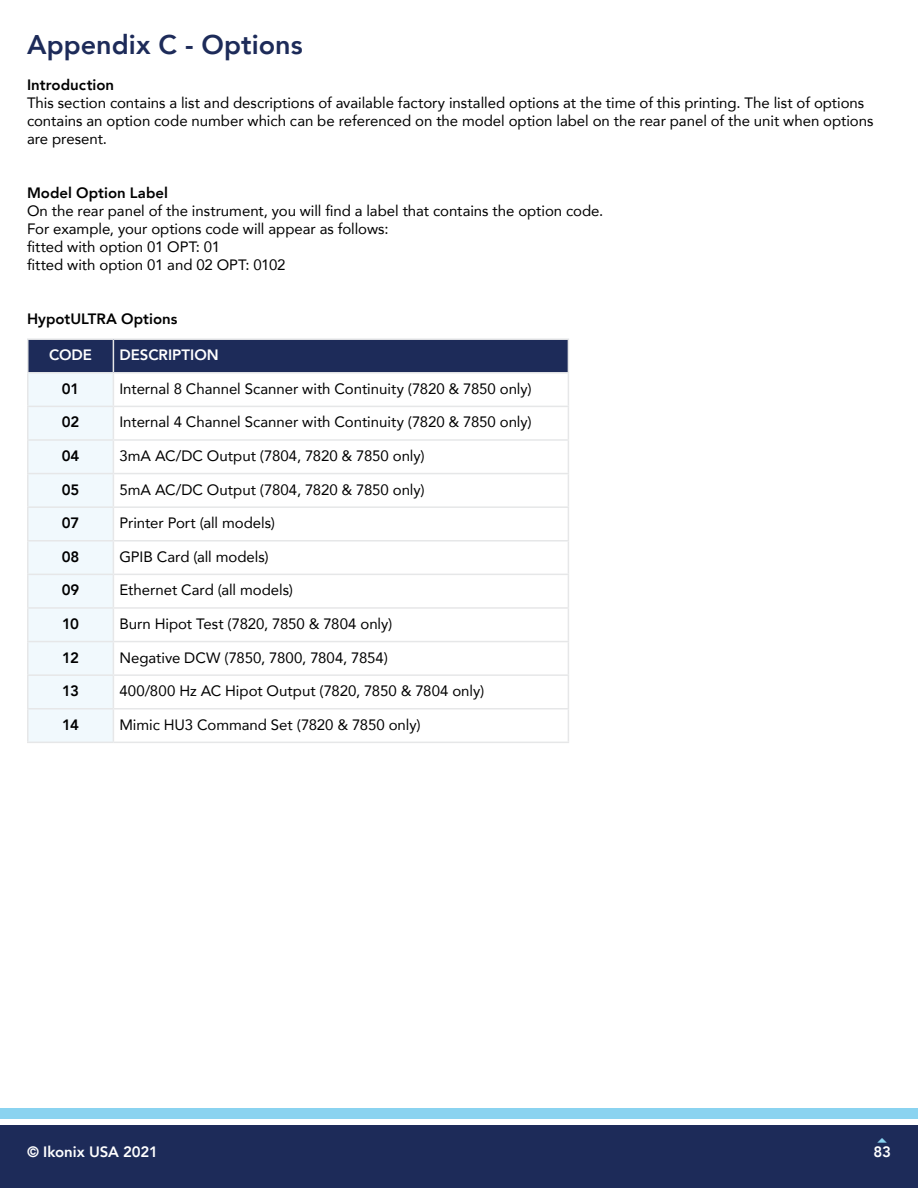
<style>
.page{position:relative;width:918px;height:1188px;background:#fff}
.page>*{position:absolute;margin:0;border:0;box-sizing:border-box;transform-origin:0 0}
.t1{font:800 27px "Avenir";color:#1d2b59}
.t2{font:15px/18px "Avenir";letter-spacing:-.005em;color:#000}
.t3{font:800 15px "Avenir";color:#000}
.t4{font:800 15px "Avenir";color:#fff}
</style>
<div class="page">
<div style="left:0;top:1108px;width:918px;height:11px;background:#8ad3f0"></div>
<div style="left:0;top:1125px;width:918px;height:63px;background:#1d2b59"></div>
<svg style="left:28px;top:340px;width:540px;height:402px"></svg>
<hr style="left:113px;top:340px;width:1px;height:32px;background:#e6e7e8">
<hr style="left:113px;top:374px;width:1px;height:32px;background:#e6e7e8">
<hr style="left:113px;top:407px;width:1px;height:32px;background:#e6e7e8">
<hr style="left:113px;top:441px;width:1px;height:32px;background:#e6e7e8">
<hr style="left:113px;top:474px;width:1px;height:32px;background:#e6e7e8">
<hr style="left:113px;top:508px;width:1px;height:32px;background:#e6e7e8">
<hr style="left:113px;top:542px;width:1px;height:32px;background:#e6e7e8">
<hr style="left:113px;top:575px;width:1px;height:32px;background:#e6e7e8">
<hr style="left:113px;top:609px;width:1px;height:32px;background:#e6e7e8">
<hr style="left:113px;top:642px;width:1px;height:32px;background:#e6e7e8">
<hr style="left:113px;top:676px;width:1px;height:32px;background:#e6e7e8">
<hr style="left:113px;top:710px;width:1px;height:32px;background:#e6e7e8">
<hr style="left:27px;top:338px;width:86px;height:2px;background:#e6e7e8">
<hr style="left:27px;top:340px;width:1px;height:32px;background:#e6e7e8">
<hr style="left:113px;top:338px;width:456px;height:2px;background:#e6e7e8">
<hr style="left:568px;top:340px;width:1px;height:32px;background:#e6e7e8">
<hr style="left:27px;top:372px;width:86px;height:2px;background:#e6e7e8">
<hr style="left:27px;top:374px;width:1px;height:32px;background:#e6e7e8">
<hr style="left:113px;top:372px;width:456px;height:2px;background:#e6e7e8">
<hr style="left:568px;top:374px;width:1px;height:32px;background:#e6e7e8">
<hr style="left:27px;top:406px;width:86px;height:1px;background:#e6e7e8">
<hr style="left:27px;top:407px;width:1px;height:32px;background:#e6e7e8">
<hr style="left:113px;top:406px;width:456px;height:1px;background:#e6e7e8">
<hr style="left:568px;top:407px;width:1px;height:32px;background:#e6e7e8">
<hr style="left:27px;top:439px;width:86px;height:2px;background:#e6e7e8">
<hr style="left:27px;top:441px;width:1px;height:32px;background:#e6e7e8">
<hr style="left:113px;top:439px;width:456px;height:2px;background:#e6e7e8">
<hr style="left:568px;top:441px;width:1px;height:32px;background:#e6e7e8">
<hr style="left:27px;top:473px;width:86px;height:1px;background:#e6e7e8">
<hr style="left:27px;top:474px;width:1px;height:32px;background:#e6e7e8">
<hr style="left:113px;top:473px;width:456px;height:1px;background:#e6e7e8">
<hr style="left:568px;top:474px;width:1px;height:32px;background:#e6e7e8">
<hr style="left:27px;top:506px;width:86px;height:2px;background:#e6e7e8">
<hr style="left:27px;top:508px;width:1px;height:32px;background:#e6e7e8">
<hr style="left:113px;top:506px;width:456px;height:2px;background:#e6e7e8">
<hr style="left:568px;top:508px;width:1px;height:32px;background:#e6e7e8">
<hr style="left:27px;top:540px;width:86px;height:2px;background:#e6e7e8">
<hr style="left:27px;top:542px;width:1px;height:32px;background:#e6e7e8">
<hr style="left:113px;top:540px;width:456px;height:2px;background:#e6e7e8">
<hr style="left:568px;top:542px;width:1px;height:32px;background:#e6e7e8">
<hr style="left:27px;top:574px;width:86px;height:1px;background:#e6e7e8">
<hr style="left:27px;top:575px;width:1px;height:32px;background:#e6e7e8">
<hr style="left:113px;top:574px;width:456px;height:1px;background:#e6e7e8">
<hr style="left:568px;top:575px;width:1px;height:32px;background:#e6e7e8">
<hr style="left:27px;top:607px;width:86px;height:2px;background:#e6e7e8">
<hr style="left:27px;top:609px;width:1px;height:32px;background:#e6e7e8">
<hr style="left:113px;top:607px;width:456px;height:2px;background:#e6e7e8">
<hr style="left:568px;top:609px;width:1px;height:32px;background:#e6e7e8">
<hr style="left:27px;top:641px;width:86px;height:1px;background:#e6e7e8">
<hr style="left:27px;top:642px;width:1px;height:32px;background:#e6e7e8">
<hr style="left:113px;top:641px;width:456px;height:1px;background:#e6e7e8">
<hr style="left:568px;top:642px;width:1px;height:32px;background:#e6e7e8">
<hr style="left:27px;top:674px;width:86px;height:2px;background:#e6e7e8">
<hr style="left:27px;top:676px;width:1px;height:32px;background:#e6e7e8">
<hr style="left:113px;top:674px;width:456px;height:2px;background:#e6e7e8">
<hr style="left:568px;top:676px;width:1px;height:32px;background:#e6e7e8">
<hr style="left:27px;top:708px;width:86px;height:2px;background:#e6e7e8">
<hr style="left:27px;top:710px;width:1px;height:32px;background:#e6e7e8">
<hr style="left:113px;top:708px;width:456px;height:2px;background:#e6e7e8">
<hr style="left:568px;top:710px;width:1px;height:32px;background:#e6e7e8">
<hr style="left:27px;top:742px;width:86px;height:1px;background:#e6e7e8">
<hr style="left:113px;top:742px;width:456px;height:1px;background:#e6e7e8">
<h1 class="t1" style="left:27px;top:20px;width:277px">Appendix C - Options</h1>
<p class="t3" style="left:27px;top:71px;width:89px">Introduction</p>
<p class="t2" style="left:27px;top:93px;width:848px">This section contains a list and descriptions of available factory installed options at the time of this printing. The list of options contains an option code number which can be referenced on the model option label on the rear panel of the unit when options are present.</p>
<p class="t3" style="left:27px;top:179px;width:143px">Model Option Label</p>
<p class="t2" style="left:27px;top:201px;width:578px">On the rear panel of the instrument, you will find a label that contains the option code.<br>For example, your options code will appear as follows:<br>fitted with option 01 OPT: 01<br>fitted with option 01 and 02 OPT: 0102</p>
<p class="t3" style="left:27px;top:305px;width:152px">HypotULTRA Options</p>
<p class="t4" style="left:49px;top:341px;width:44px">CODE</p>
<p class="t4" style="left:119px;top:341px;width:101px">DESCRIPTION</p>
<p class="t3" style="left:62px;top:375px;width:19px">01</p>
<p class="t2" style="left:119px;top:379px;width:414px">Internal 8 Channel Scanner with Continuity (7820 &amp; 7850 only)</p>
<p class="t3" style="left:62px;top:409px;width:19px">02</p>
<p class="t2" style="left:119px;top:413px;width:414px">Internal 4 Channel Scanner with Continuity (7820 &amp; 7850 only)</p>
<p class="t3" style="left:62px;top:442px;width:19px">04</p>
<p class="t2" style="left:119px;top:446px;width:307px">3mA AC/DC Output (7804, 7820 &amp; 7850 only)</p>
<p class="t3" style="left:62px;top:476px;width:19px">05</p>
<p class="t2" style="left:119px;top:480px;width:307px">5mA AC/DC Output (7804, 7820 &amp; 7850 only)</p>
<p class="t3" style="left:62px;top:509px;width:19px">07</p>
<p class="t2" style="left:119px;top:514px;width:157px">Printer Port (all models)</p>
<p class="t3" style="left:62px;top:543px;width:19px">08</p>
<p class="t2" style="left:119px;top:547px;width:151px">GPIB Card (all models)</p>
<p class="t3" style="left:62px;top:577px;width:19px">09</p>
<p class="t2" style="left:119px;top:581px;width:175px">Ethernet Card (all models)</p>
<p class="t3" style="left:62px;top:610px;width:18px">10</p>
<p class="t2" style="left:119px;top:614px;width:274px">Burn Hipot Test (7820, 7850 &amp; 7804 only)</p>
<p class="t3" style="left:62px;top:644px;width:18px">12</p>
<p class="t2" style="left:119px;top:648px;width:270px">Negative DCW (7850, 7800, 7804, 7854)</p>
<p class="t3" style="left:62px;top:677px;width:18px">13</p>
<p class="t2" style="left:119px;top:682px;width:366px">400/800 Hz AC Hipot Output (7820, 7850 &amp; 7804 only)</p>
<p class="t3" style="left:62px;top:711px;width:18px">14</p>
<p class="t2" style="left:119px;top:715px;width:303px">Mimic HU3 Command Set (7820 &amp; 7850 only)</p>
<p class="t4" style="left:27px;top:1138px;width:132px">© Ikonix USA 2021</p>
<p class="t4" style="left:873px;top:1138px;width:19px">83</p>
</div>
